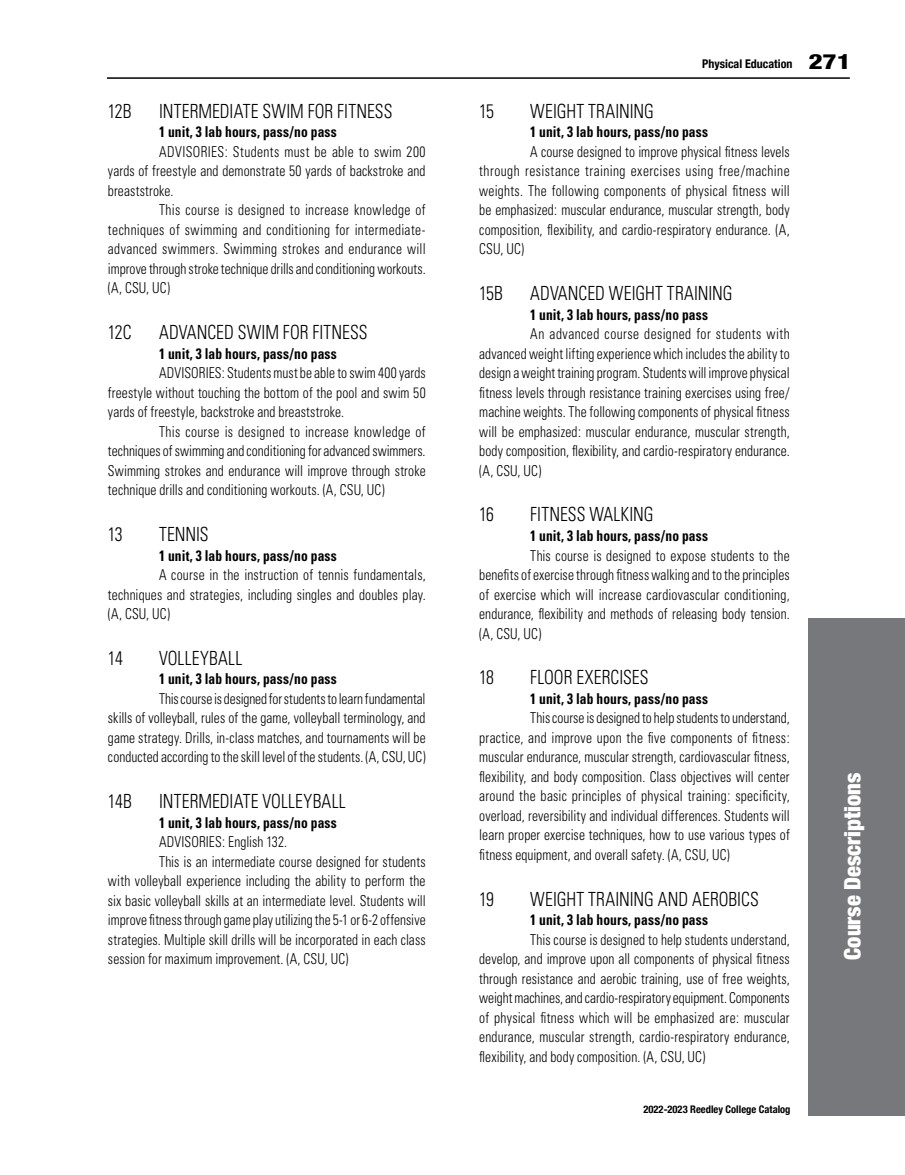
<style>
.page{position:relative;width:905px;height:1175px;background:#fff}
.page>*{position:absolute;margin:0;border:0;box-sizing:border-box;transform-origin:0 0}
.t1{font:900 condensed 22.5px "Helvetica Neue";color:#fff}
.t2{font:300 condensed 19.5px "Univers";color:#000;scale:.9 1}
.t3{font:300 condensed 15px/19.5px "Univers";letter-spacing:.01em;color:#000;text-align:justify;scale:.9 1}
.t4{font:700 condensed 15px "Univers";letter-spacing:.01em;color:#000;scale:.9 1}
.t5{font:700 condensed 12px "Helvetica Neue";color:#000}
.t6{font:700 condensed 10.5px "Helvetica Neue";color:#000}
.s1{font-weight:800;font-size:21px}
</style>
<div class="page">
<hr style="left:107px;top:77px;width:742px;height:2px;background:#000">
<div style="left:808px;top:618px;width:96px;height:497px;background:#77787b"></div>
<p class="t5" style="left:702px;top:54px;width:150px">Physical Education <span class="s1">271</span></p>
<p class="t2" style="left:108px;top:99px;width:28px">12B</p>
<p class="t2" style="left:159px;top:99px;width:261px">INTERMEDIATE SWIM FOR FITNESS</p>
<p class="t2" style="left:479px;top:99px;width:18px">15</p>
<p class="t2" style="left:530px;top:99px;width:139px">WEIGHT TRAINING</p>
<p class="t4" style="left:159px;top:123px;width:199px">1 unit, 3 lab hours, pass/no pass</p>
<p class="t3" style="left:108px;top:142px;width:354px;text-indent:51px">ADVISORIES: Students must be able to swim 200 yards of freestyle and demonstrate 50 yards of backstroke and breaststroke.</p>
<p class="t3" style="left:108px;top:200px;width:354px;text-indent:51px">This course is designed to increase knowledge of techniques of swimming and conditioning for intermediate&shy;advanced swimmers. Swimming strokes and endurance will improve through stroke technique drills and conditioning workouts. (A, CSU, UC)</p>
<p class="t2" style="left:108px;top:320px;width:28px">12C</p>
<p class="t2" style="left:159px;top:320px;width:233px">ADVANCED SWIM FOR FITNESS</p>
<p class="t4" style="left:159px;top:344px;width:199px">1 unit, 3 lab hours, pass/no pass</p>
<p class="t3" style="left:108px;top:363px;width:354px;text-indent:51px">ADVISORIES: Students must be able to swim 400 yards freestyle without touching the bottom of the pool and swim 50 yards of freestyle, backstroke and breaststroke.</p>
<p class="t3" style="left:108px;top:422px;width:354px;text-indent:51px">This course is designed to increase knowledge of techniques of swimming and conditioning for advanced swimmers.<br>Swimming strokes and endurance will improve through stroke technique drills and conditioning workouts. (A, CSU, UC)</p>
<p class="t2" style="left:108px;top:522px;width:18px">13</p>
<p class="t2" style="left:159px;top:522px;width:57px">TENNIS</p>
<p class="t4" style="left:159px;top:546px;width:199px">1 unit, 3 lab hours, pass/no pass</p>
<p class="t3" style="left:108px;top:565px;width:354px;text-indent:51px">A course in the instruction of tennis fundamentals, techniques and strategies, including singles and doubles play. (A, CSU, UC)</p>
<p class="t2" style="left:108px;top:646px;width:18px">14</p>
<p class="t2" style="left:159px;top:646px;width:94px">VOLLEYBALL</p>
<p class="t4" style="left:159px;top:669px;width:199px">1 unit, 3 lab hours, pass/no pass</p>
<p class="t3" style="left:108px;top:689px;width:354px;text-indent:51px">This course is designed for students to learn fundamental skills of volleyball, rules of the game, volleyball terminology, and game strategy. Drills, in-class matches, and tournaments will be conducted according to the skill level of the students. (A, CSU, UC)</p>
<p class="t2" style="left:108px;top:789px;width:28px">14B</p>
<p class="t2" style="left:159px;top:789px;width:209px">INTERMEDIATE VOLLEYBALL</p>
<p class="t4" style="left:159px;top:813px;width:199px">1 unit, 3 lab hours, pass/no pass</p>
<p class="t3" style="left:159px;top:832px;width:144px">ADVISORIES: English 132.</p>
<p class="t3" style="left:108px;top:851px;width:354px;text-indent:51px">This is an intermediate course designed for students with volleyball experience including the ability to perform the six basic volleyball skills at an intermediate level. Students will improve ftness through game play utilizing the 5-1 or 6-2 offensive strategies. Multiple skill drills will be incorporated in each class session for maximum improvement. (A, CSU, UC)</p>
<p class="t4" style="left:530px;top:123px;width:199px">1 unit, 3 lab hours, pass/no pass</p>
<p class="t3" style="left:479px;top:142px;width:346px;text-indent:51px">A course designed to improve physical ftness levels through resistance training exercises using free/machine weights. The following components of physical ftness will be emphasized: muscular endurance, muscular strength, body composition, fexibility, and cardio-respiratory endurance. (A, CSU, UC)</p>
<p class="t2" style="left:479px;top:281px;width:28px">15B</p>
<p class="t2" style="left:530px;top:281px;width:226px">ADVANCED WEIGHT TRAINING</p>
<p class="t4" style="left:530px;top:305px;width:199px">1 unit, 3 lab hours, pass/no pass</p>
<p class="t3" style="left:479px;top:324px;width:346px;text-indent:51px">An advanced course designed for students with advanced weight lifting experience which includes the ability to design a weight training program. Students will improve physical ftness levels through resistance training exercises using free/ machine weights. The following components of physical ftness will be emphasized: muscular endurance, muscular strength, body composition, fexibility, and cardio-respiratory endurance. (A, CSU, UC)</p>
<p class="t2" style="left:479px;top:503px;width:18px">16</p>
<p class="t2" style="left:530px;top:503px;width:138px">FITNESS WALKING</p>
<p class="t4" style="left:530px;top:526px;width:199px">1 unit, 3 lab hours, pass/no pass</p>
<p class="t3" style="left:479px;top:545px;width:346px;text-indent:51px">This course is designed to expose students to the benefts of exercise through ftness walking and to the principles of exercise which will increase cardiovascular conditioning, endurance, fexibility and methods of releasing body tension. (A, CSU, UC)</p>
<p class="t2" style="left:479px;top:665px;width:18px">18</p>
<p class="t2" style="left:530px;top:665px;width:133px">FLOOR EXERCISES</p>
<p class="t4" style="left:530px;top:689px;width:199px">1 unit, 3 lab hours, pass/no pass</p>
<p class="t3" style="left:479px;top:708px;width:346px;text-indent:51px">This course is designed to help students to understand, practice, and improve upon the fve components of ftness: muscular endurance, muscular strength, cardiovascular ftness, fexibility, and body composition. Class objectives will center around the basic principles of physical training: specifcity, overload, reversibility and individual differences. Students will learn proper exercise techniques, how to use various types of ftness equipment, and overall safety. (A, CSU, UC)</p>
<p class="t2" style="left:479px;top:887px;width:18px">19</p>
<p class="t2" style="left:530px;top:887px;width:255px">WEIGHT TRAINING AND AEROBICS</p>
<p class="t4" style="left:530px;top:910px;width:199px">1 unit, 3 lab hours, pass/no pass</p>
<p class="t3" style="left:479px;top:929px;width:346px;text-indent:51px">This course is designed to help students understand, develop, and improve upon all components of physical ftness through resistance and aerobic training, use of free weights, weight machines, and cardio-respiratory equipment. Components of physical ftness which will be emphasized are: muscular endurance, muscular strength, cardio-respiratory endurance, fexibility, and body composition. (A, CSU, UC)</p>
<p class="t6" style="left:643px;top:1100px;width:148px">2022-2023 Reedley College Catalog</p>
<h1 class="t1" style="left:838px;top:959px;width:188px;rotate:-90deg">Course Descriptions</h1>
</div>
